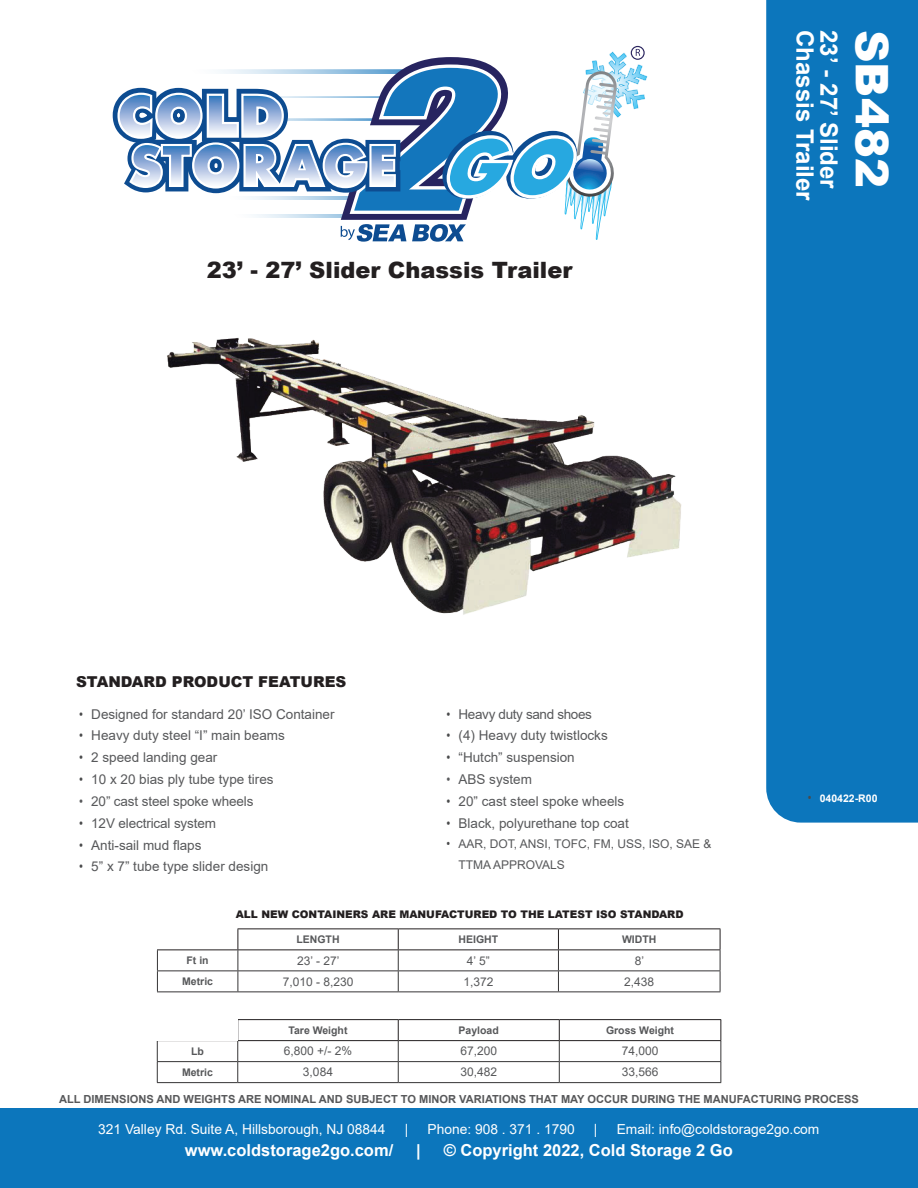
<style>
.page{position:relative;width:918px;height:1188px;background:#fff}
.page>*{position:absolute;margin:0;border:0;box-sizing:border-box;transform-origin:0 0}
.t1{font:900 45px "Arial";color:#fff}
.t2{font:700 24px "Arial";color:#fff}
.t3{font:900 22.5px "Arial";color:#231f20}
.t4{font:700 16.5px "Arial";color:#fff}
.t5{font:900 15px "Arial";color:#231f20}
.t6{font:13.8px "Arial";color:#fff}
.t7{font:13.5px "Arial";color:#57585a}
.t8{font:13.5px "Arial";letter-spacing:-.01em;color:#58595b}
.t9{font:13.5px "Arial";letter-spacing:-.025em;color:#57585a}
.t10{font:12px/21px "Arial";color:#57585a}
.t11{font:700 11.1px "Arial";color:#57585a}
.t12{font:700 10.5px "Arial";color:#57585a}
.t13{font:900 10.5px "Arial";color:#231f20}
.t14{font:700 10.5px "Arial";color:#fff}
.s1{font-family:"Arial Narrow";color:#494a4b}
.s2{font-family:"Arial Narrow"}
.s3{font-family:"Arial Narrow";font-size:12.75px;color:#494a4b}
.s4{font-family:"Arial Narrow";font-weight:400;font-size:12.75px;color:#494a4b}
</style>
<div class="page">
<div style="left:766px;top:0;width:152px;height:823px;background:#0c76bc"></div>
<div style="left:0;top:1108px;width:918px;height:80px;background:#0c76bc"></div>
<svg style="left:112px;top:46px;width:536px;height:196px"></svg>
<hr style="left:238px;top:928px;width:160px;height:1px;background:#231f20">
<hr style="left:398px;top:928px;width:160px;height:1px;background:#231f20">
<hr style="left:558px;top:928px;width:162px;height:1px;background:#231f20">
<hr style="left:157px;top:949px;width:81px;height:1px;background:#231f20">
<hr style="left:157px;top:970px;width:81px;height:1px;background:#363536">
<svg style="left:157px;top:950px;width:1px;height:41px"></svg>
<hr style="left:238px;top:970px;width:160px;height:1px;background:#363536">
<hr style="left:398px;top:970px;width:160px;height:1px;background:#363536">
<svg style="left:398px;top:929px;width:1px;height:62px"></svg>
<hr style="left:558px;top:970px;width:162px;height:1px;background:#363536">
<svg style="left:558px;top:929px;width:1px;height:62px"></svg>
<svg style="left:720px;top:929px;width:1px;height:62px"></svg>
<hr style="left:157px;top:991px;width:81px;height:1px;background:#363536">
<hr style="left:238px;top:991px;width:160px;height:1px;background:#363536">
<hr style="left:398px;top:991px;width:160px;height:1px;background:#363536">
<hr style="left:558px;top:991px;width:162px;height:1px;background:#363536">
<svg style="left:238px;top:929px;width:1px;height:62px"></svg>
<hr style="left:238px;top:949px;width:160px;height:1px;background:#231f20">
<hr style="left:398px;top:949px;width:160px;height:1px;background:#231f20">
<hr style="left:558px;top:949px;width:162px;height:1px;background:#231f20">
<hr style="left:157px;top:1019px;width:81px;height:1px;background:#231f20">
<hr style="left:157px;top:1061px;width:81px;height:1px;background:#363536">
<hr style="left:238px;top:1061px;width:160px;height:1px;background:#363536">
<hr style="left:398px;top:1061px;width:161px;height:1px;background:#363536">
<svg style="left:398px;top:1020px;width:1px;height:62px"></svg>
<hr style="left:559px;top:1061px;width:162px;height:1px;background:#363536">
<svg style="left:559px;top:1020px;width:1px;height:62px"></svg>
<svg style="left:720px;top:1020px;width:1px;height:62px"></svg>
<hr style="left:157px;top:1082px;width:81px;height:1px;background:#363536">
<hr style="left:238px;top:1082px;width:160px;height:1px;background:#363536">
<hr style="left:398px;top:1082px;width:161px;height:1px;background:#363536">
<hr style="left:559px;top:1082px;width:162px;height:1px;background:#363536">
<hr style="left:157px;top:1040px;width:81px;height:1px;background:#231f20">
<hr style="left:238px;top:1019px;width:160px;height:1px;background:#231f20">
<svg style="left:237px;top:1040px;width:1px;height:42px"></svg>
<hr style="left:398px;top:1019px;width:161px;height:1px;background:#231f20">
<hr style="left:559px;top:1019px;width:162px;height:1px;background:#231f20">
<hr style="left:238px;top:1040px;width:160px;height:1px;background:#231f20">
<hr style="left:398px;top:1040px;width:161px;height:1px;background:#231f20">
<hr style="left:559px;top:1040px;width:162px;height:1px;background:#231f20">
<svg style="left:157px;top:1040px;width:1px;height:42px"></svg>
<img style="left:167px;top:337px;width:514px;height:278px">
<div style="left:156px;top:1019px;width:81px;height:21px;background:#fff"></div>
<h3 class="t3" style="left:207px;top:254px;width:367px">23’ - 27’ Slider Chassis Trailer</h3>
<h2 class="t2" style="left:822px;top:30px;width:173px;rotate:90deg">Chassis Trailer</h2>
<h2 class="t2" style="left:846px;top:30px;width:161px;rotate:90deg">23’ - 27’ Slider</h2>
<h1 class="t1" style="left:905px;top:30px;width:159px;rotate:90deg">SB482</h1>
<p class="t5" style="left:76px;top:671px;width:272px">STANDARD PRODUCT FEATURES</p>
<p class="t7" style="left:79px;top:705px;width:257px"><span class="s1">•</span> Designed for standard 20’ ISO Container</p>
<p class="t7" style="left:79px;top:726px;width:207px"><span class="s1">•</span> Heavy duty steel “I” main beams</p>
<p class="t7" style="left:79px;top:748px;width:140px"><span class="s1">•</span> 2 speed landing gear</p>
<p class="t7" style="left:79px;top:770px;width:196px"><span class="s1">•</span> 10 x 20 bias ply tube type tires</p>
<p class="t8" style="left:79px;top:792px;width:176px"><span class="s2">•</span> 20” cast steel spoke wheels</p>
<p class="t7" style="left:79px;top:814px;width:138px"><span class="s1">•</span> 12V electrical system</p>
<p class="t7" style="left:79px;top:836px;width:124px"><span class="s1">•</span> Anti-sail mud flaps</p>
<p class="t7" style="left:79px;top:857px;width:191px"><span class="s1">•</span> 5” x 7” tube type slider design</p>
<p class="t9" style="left:447px;top:705px;width:147px"><span class="s1">•</span> Heavy duty sand shoes</p>
<p class="t7" style="left:447px;top:726px;width:163px"><span class="s1">•</span> (4) Heavy duty twistlocks</p>
<p class="t7" style="left:447px;top:748px;width:130px"><span class="s1">•</span> “Hutch” suspension</p>
<p class="t8" style="left:447px;top:770px;width:87px"><span class="s2">•</span> ABS system</p>
<p class="t7" style="left:447px;top:792px;width:179px"><span class="s1">•</span> 20” cast steel spoke wheels</p>
<p class="t7" style="left:447px;top:814px;width:184px"><span class="s1">•</span> Black, polyurethane top coat</p>
<p class="t10" style="left:459px;top:834px;width:254px;text-indent:-12px"><span class="s3">•</span> AAR, DOT, ANSI, TOFC, FM, USS, ISO, SAE &amp;<br>TTMA APPROVALS</p>
<p class="t13" style="left:236px;top:907px;width:449px">ALL NEW CONTAINERS ARE MANUFACTURED TO THE LATEST ISO STANDARD</p>
<p class="t12" style="left:296px;top:932px;width:45px">LENGTH</p>
<p class="t12" style="left:459px;top:932px;width:41px">HEIGHT</p>
<p class="t12" style="left:622px;top:932px;width:36px">WIDTH</p>
<p class="t12" style="left:187px;top:953px;width:24px">Ft in</p>
<p class="t10" style="left:297px;top:950px;width:44px">23’ - 27’</p>
<p class="t10" style="left:467px;top:950px;width:24px">4’ 5”</p>
<p class="t10" style="left:635px;top:950px;width:11px">8’</p>
<p class="t12" style="left:182px;top:974px;width:32px">Metric</p>
<p class="t10" style="left:283px;top:971px;width:72px">7,010 - 8,230</p>
<p class="t10" style="left:463px;top:971px;width:32px">1,372</p>
<p class="t10" style="left:624px;top:971px;width:32px">2,438</p>
<p class="t12" style="left:288px;top:1023px;width:61px">Tare Weight</p>
<p class="t12" style="left:459px;top:1023px;width:42px">Payload</p>
<p class="t12" style="left:606px;top:1023px;width:70px">Gross Weight</p>
<p class="t12" style="left:191px;top:1044px;width:14px">Lb</p>
<p class="t10" style="left:284px;top:1041px;width:70px">6,800 +/- 2%</p>
<p class="t10" style="left:460px;top:1041px;width:38px">67,200</p>
<p class="t10" style="left:622px;top:1041px;width:38px">74,000</p>
<p class="t12" style="left:182px;top:1065px;width:32px">Metric</p>
<p class="t10" style="left:303px;top:1062px;width:32px">3,084</p>
<p class="t10" style="left:460px;top:1062px;width:38px">30,482</p>
<p class="t10" style="left:622px;top:1062px;width:38px">33,566</p>
<p class="t14" style="left:808px;top:791px;width:71px"><span class="s4">•</span> 040422-R00</p>
<p class="t11" style="left:59px;top:1091px;width:801px">ALL DIMENSIONS AND WEIGHTS ARE NOMINAL AND SUBJECT TO MINOR VARIATIONS THAT MAY OCCUR DURING THE MANUFACTURING PROCESS</p>
<p class="t6" style="left:98px;top:1120px;width:289px">321 Valley Rd. Suite A, Hillsborough, NJ 08844</p>
<p class="t6" style="left:405px;top:1120px;width:5px">|</p>
<p class="t6" style="left:427px;top:1120px;width:149px">Phone: 908 . 371 . 1790</p>
<p class="t6" style="left:594px;top:1120px;width:5px">|</p>
<p class="t6" style="left:617px;top:1120px;width:204px">Email: info@coldstorage2go.com</p>
<p class="t4" style="left:185px;top:1139px;width:210px">www.coldstorage2go.com/</p>
<p class="t4" style="left:416px;top:1139px;width:6px">|</p>
<p class="t4" style="left:444px;top:1139px;width:291px">© Copyright 2022, Cold Storage 2 Go</p>
</div>
